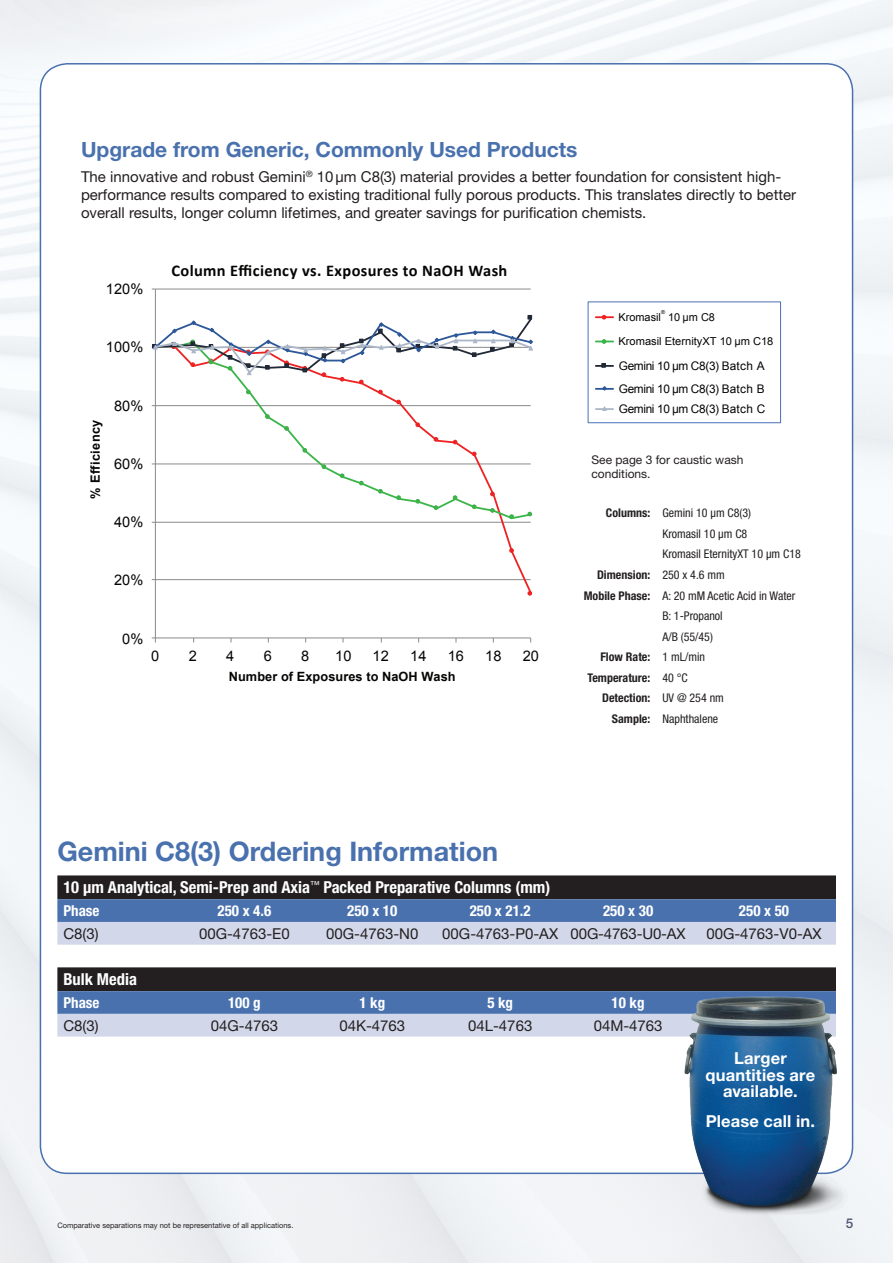
<style>
.page{position:relative;width:893px;height:1263px;background:#fff}
.page>*{position:absolute;margin:0;border:0;box-sizing:border-box;transform-origin:0 0}
.Pure__SubHeader{font:700 27px "Helvetica Neue LT Std";color:#4971ae}
.Pure__Subhead{font:700 21px "Helvetica Neue LT Std";color:#4971ae}
.Order_Title_Bold_Rev{font:700 condensed 16.5px "Helvetica Neue LT Std";color:#fff}
.Callout_Rev{font:700 16.5px/16.5px "Helvetica Neue LT Std";letter-spacing:.01em;color:#fff;text-align:center}
.t1{font:700 16.35px "Calibri";letter-spacing:.025em;color:#050504}
.Pure__Body_Text_10{font:15px/18px "Helvetica Neue LT Std";color:#231f20}
.Order_Text_Bold_Rev{font:700 condensed 15px "Helvetica Neue LT Std";color:#fff}
.t2{font:14.55px "Arial";letter-spacing:.005em;color:#050504}
.Page_Numbers{font:500 13.5px "Helvetica Neue LT Std";color:#4c5776}
.t3{font:700 12.75px "Arial";letter-spacing:.005em;color:#050504}
.t4{font:700 12.75px "Arial";letter-spacing:.025em;color:#050504}
.Condition_Text{font:condensed 12px "Helvetica Neue LT Std";color:#231f20}
.Condition_Title_righ{font:700 condensed 12px "Helvetica Neue LT Std";color:#231f20}
.Pure__Body_Text_8{font:12px/14.4px "Helvetica Neue LT Std";color:#231f20}
.t5{font:11.85px/23.1px "Arial";letter-spacing:-.03em;color:#050504}
.t6{font:10.95px/24px "Arial";color:#050504}
.Order_Disclaimer{font:7.5px "Helvetica Neue LT Std";color:#231f20}
.t7{font:5.4px "Arial";color:#050504}
</style>
<div class="page">
<img style="left:0;top:0;width:893px;height:1263px">
<div style="left:40px;top:64px;width:812px;height:1109px;background:#fff;border-radius:27px"></div>
<hr style="left:155px;top:579px;width:376px;height:1px;background:#8b8a8a">
<hr style="left:155px;top:522px;width:376px;height:1px;background:#8b8a8a">
<hr style="left:155px;top:463px;width:376px;height:1px;background:#8b8a8a">
<hr style="left:155px;top:405px;width:376px;height:1px;background:#8b8a8a">
<hr style="left:155px;top:289px;width:376px;height:1px;background:#8b8a8a">
<hr style="left:155px;top:289px;width:1px;height:349px;background:#8b8a8a">
<hr style="left:155px;top:637px;width:376px;height:1px;background:#8b8a8a">
<svg style="left:152px;top:637px;width:4px;height:5px"></svg>
<svg style="left:172px;top:405px;width:361px;height:189px"></svg>
<svg style="left:509px;top:548px;width:5px;height:5px"></svg>
<svg style="left:527px;top:591px;width:5px;height:5px"></svg>
<svg style="left:173px;top:384px;width:360px;height:136px"></svg>
<svg style="left:246px;top:390px;width:5px;height:4px"></svg>
<svg style="left:265px;top:414px;width:5px;height:5px"></svg>
<svg style="left:284px;top:426px;width:5px;height:5px"></svg>
<svg style="left:302px;top:448px;width:5px;height:5px"></svg>
<svg style="left:322px;top:464px;width:4px;height:5px"></svg>
<svg style="left:340px;top:473px;width:4px;height:5px"></svg>
<svg style="left:359px;top:481px;width:5px;height:4px"></svg>
<svg style="left:378px;top:489px;width:5px;height:4px"></svg>
<svg style="left:396px;top:495px;width:5px;height:5px"></svg>
<svg style="left:415px;top:499px;width:5px;height:5px"></svg>
<svg style="left:434px;top:505px;width:4px;height:5px"></svg>
<svg style="left:453px;top:495px;width:4px;height:5px"></svg>
<svg style="left:472px;top:504px;width:4px;height:5px"></svg>
<svg style="left:490px;top:508px;width:5px;height:5px"></svg>
<svg style="left:509px;top:514px;width:5px;height:5px"></svg>
<svg style="left:527px;top:512px;width:5px;height:4px"></svg>
<svg style="left:152px;top:315px;width:381px;height:69px"></svg>
<div style="left:588px;top:301px;width:193px;height:122px;border:1px solid #4871b8"></div>
<svg style="left:596px;top:315px;width:17px;height:4px"></svg>
<svg style="left:596px;top:339px;width:17px;height:5px"></svg>
<svg style="left:596px;top:363px;width:17px;height:5px"></svg>
<svg style="left:596px;top:386px;width:17px;height:5px"></svg>
<svg style="left:596px;top:406px;width:17px;height:5px"></svg>
<div style="left:57px;top:875px;width:779px;height:24px;background:#231f20"></div>
<svg style="left:57px;top:899px;width:779px;height:23px;background:#4a72ae"></svg>
<svg style="left:57px;top:922px;width:779px;height:114px"></svg>
<img style="left:685px;top:997px;width:174px;height:220px">
<p class="Pure__Subhead" style="left:81px;top:137px;width:498px">Upgrade from Generic, Commonly Used Products</p>
<p class="Pure__Body_Text_10" style="left:81px;top:167px;width:717px">The innovative and robust Gemini<sup>®</sup> 10µm C8(3) material provides a better foundation for consistent high&shy;performance results compared to existing traditional fully porous products. This translates directly to better overall results, longer column lifetimes, and greater savings for purification chemists.</p>
<p class="t2" style="left:106px;top:280px;width:39px">120%</p>
<p class="t2" style="left:106px;top:338px;width:39px">100%</p>
<p class="t4" style="left:87px;top:499px;width:80px;rotate:-90deg">% Efficiency</p>
<p class="t2" style="left:114px;top:396px;width:31px">80%</p>
<p class="t2" style="left:114px;top:454px;width:31px">60%</p>
<p class="t2" style="left:114px;top:512px;width:31px">40%</p>
<p class="t2" style="left:114px;top:571px;width:31px">20%</p>
<p class="t1" style="left:171px;top:261px;width:337px">Column Efficiency vs. Exposures to NaOH Wash</p>
<p class="t2" style="left:122px;top:629px;width:23px">0%</p>
<p class="t2" style="left:151px;top:646px;width:10px">0</p>
<p class="t2" style="left:189px;top:646px;width:10px">2</p>
<p class="t2" style="left:226px;top:646px;width:10px">4</p>
<p class="t2" style="left:264px;top:646px;width:10px">6</p>
<p class="t2" style="left:301px;top:646px;width:10px">8</p>
<p class="t2" style="left:335px;top:646px;width:18px">10</p>
<p class="t2" style="left:373px;top:646px;width:18px">12</p>
<p class="t2" style="left:410px;top:646px;width:18px">14</p>
<p class="t2" style="left:448px;top:646px;width:18px">16</p>
<p class="t2" style="left:485px;top:646px;width:18px">18</p>
<p class="t2" style="left:523px;top:646px;width:18px">20</p>
<p class="t3" style="left:229px;top:668px;width:228px">Number of Exposures to NaOH Wash</p>
<p class="t7" style="left:661px;top:308px;width:6px">®</p>
<p class="t6" style="left:618px;top:305px;width:156px;text-indent:50px">10 µm C8<br>Kromasil EternityXT 10 µm C18</p>
<p class="t5" style="left:619px;top:354px;width:147px">Gemini 10 µm C8(3) Batch A<br>Gemini 10 µm C8(3) Batch B</p>
<p class="t5" style="left:619px;top:398px;width:148px">Gemini 10 µm C8(3) Batch C</p>
<p class="t6" style="left:618px;top:305px;width:44px">Kromasil</p>
<p class="Pure__Body_Text_8" style="left:591px;top:452px;width:154px">See page 3 for caustic wash conditions.</p>
<p class="Condition_Title_righ" style="left:606px;top:506px;width:46px">Columns:</p>
<p class="Condition_Text" style="left:662px;top:506px;width:90px">Gemini 10 µm C8(3)</p>
<p class="Condition_Text" style="left:662px;top:527px;width:87px">Kromasil 10 µm C8</p>
<p class="Condition_Text" style="left:662px;top:547px;width:140px">Kromasil EternityXT 10 µm C18</p>
<p class="Condition_Title_righ" style="left:597px;top:567px;width:55px">Dimension:</p>
<p class="Condition_Text" style="left:662px;top:568px;width:64px">250 x 4.6 mm</p>
<p class="Condition_Title_righ" style="left:584px;top:588px;width:68px">Mobile Phase:</p>
<p class="Condition_Text" style="left:662px;top:588px;width:135px">A: 20 mM Acetic Acid in Water</p>
<p class="Condition_Text" style="left:662px;top:609px;width:62px">B: 1-Propanol</p>
<p class="Condition_Text" style="left:662px;top:629px;width:52px">A/B (55/45)</p>
<p class="Condition_Title_righ" style="left:600px;top:650px;width:51px">Flow Rate:</p>
<p class="Condition_Text" style="left:662px;top:650px;width:44px">1 mL/min</p>
<p class="Condition_Title_righ" style="left:587px;top:670px;width:64px">Temperature:</p>
<p class="Condition_Text" style="left:662px;top:671px;width:27px">40 °C</p>
<p class="Condition_Title_righ" style="left:602px;top:691px;width:50px">Detection:</p>
<p class="Condition_Text" style="left:662px;top:691px;width:63px">UV @ 254 nm</p>
<p class="Condition_Title_righ" style="left:612px;top:711px;width:40px">Sample:</p>
<p class="Condition_Text" style="left:662px;top:712px;width:57px">Naphthalene</p>
<p class="Pure__SubHeader" style="left:57px;top:835px;width:442px">Gemini C8(3) Ordering Information</p>
<p class="Order_Title_Bold_Rev" style="left:63px;top:877px;width:488px">10 μm Analytical, Semi-Prep and Axia<sup>™</sup> Packed Preparative Columns (mm)</p>
<p class="Order_Text_Bold_Rev" style="left:63px;top:901px;width:38px">Phase</p>
<p class="Order_Text_Bold_Rev" style="left:218px;top:901px;width:55px">250 x 4.6</p>
<p class="Order_Text_Bold_Rev" style="left:347px;top:901px;width:52px">250 x 10</p>
<p class="Order_Text_Bold_Rev" style="left:470px;top:901px;width:62px">250 x 21.2</p>
<p class="Order_Text_Bold_Rev" style="left:603px;top:901px;width:52px">250 x 30</p>
<p class="Order_Text_Bold_Rev" style="left:739px;top:901px;width:52px">250 x 50</p>
<p class="Pure__Body_Text_10" style="left:63px;top:924px;width:37px">C8(3)</p>
<p class="Pure__Body_Text_10" style="left:199px;top:924px;width:92px">00G-4763-E0</p>
<p class="Pure__Body_Text_10" style="left:326px;top:924px;width:94px">00G-4763-N0</p>
<p class="Pure__Body_Text_10" style="left:442px;top:924px;width:117px">00G-4763-P0-AX</p>
<p class="Pure__Body_Text_10" style="left:571px;top:924px;width:117px">00G-4763-U0-AX</p>
<p class="Pure__Body_Text_10" style="left:706px;top:924px;width:117px">00G-4763-V0-AX</p>
<p class="Order_Title_Bold_Rev" style="left:63px;top:969px;width:75px">Bulk Media</p>
<p class="Order_Text_Bold_Rev" style="left:63px;top:993px;width:38px">Phase</p>
<p class="Order_Text_Bold_Rev" style="left:228px;top:993px;width:34px">100 g</p>
<p class="Order_Text_Bold_Rev" style="left:359px;top:993px;width:27px">1 kg</p>
<p class="Order_Text_Bold_Rev" style="left:487px;top:993px;width:27px">5 kg</p>
<p class="Order_Text_Bold_Rev" style="left:612px;top:993px;width:34px">10 kg</p>
<p class="Pure__Body_Text_10" style="left:63px;top:1016px;width:37px">C8(3)</p>
<p class="Pure__Body_Text_10" style="left:211px;top:1016px;width:69px">04G-4763</p>
<p class="Pure__Body_Text_10" style="left:339px;top:1016px;width:67px">04K-4763</p>
<p class="Pure__Body_Text_10" style="left:468px;top:1016px;width:66px">04L-4763</p>
<p class="Pure__Body_Text_10" style="left:594px;top:1016px;width:70px">04M-4763</p>
<p class="Callout_Rev" style="left:705px;top:1049px;width:111px">Larger quantities are available.</p>
<p class="Callout_Rev" style="left:706px;top:1112px;width:111px">Please call in.</p>
<p class="Order_Disclaimer" style="left:57px;top:1221px;width:238px">Comparative separations may not be representative of all applications.</p>
<p class="Page_Numbers" style="left:846px;top:1215px;width:9px">5</p>
</div>
